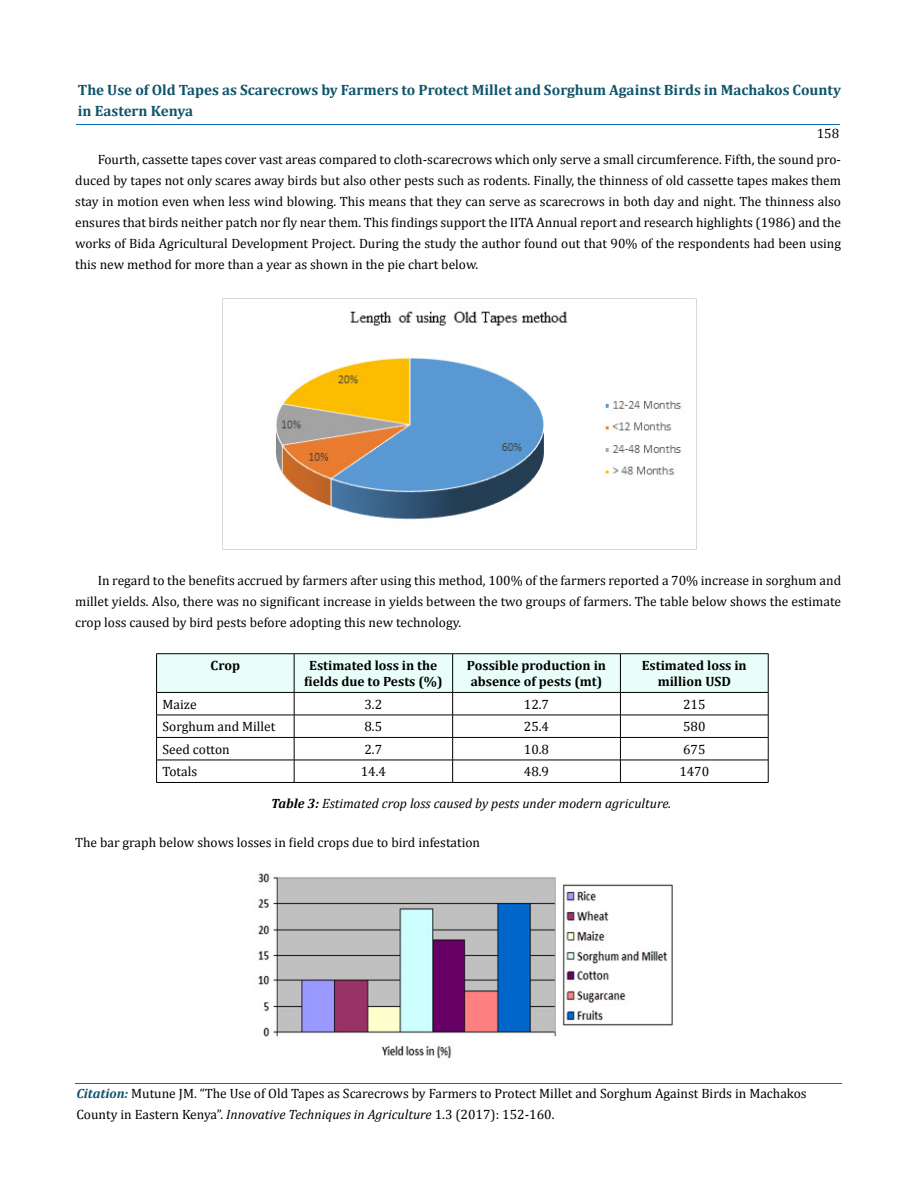
<style>
.page{position:relative;width:917px;height:1190px;background:#fff}
.page>*{position:absolute;margin:0;border:0;box-sizing:border-box;transform-origin:0 0}
.t1{font:700 15px/21px "Cambria";color:#0e546a}
.t2{font:13.5px/21px "Cambria";color:#000;text-align:justify}
.t3{font:700 13.5px/16.2px "Cambria";color:#000;text-align:center}
.t4{font:italic 13.5px "Cambria";color:#000}
.s1{font-weight:700}
.s2{font-weight:700;font-style:italic;font-size:13.35px;color:#0e546a}
.s3{font-style:italic}
</style>
<div class="page">
<hr style="left:76px;top:124px;width:764px;height:1px;background:#0d66b1">
<hr style="left:75px;top:1083px;width:766px;height:1px;background:#0d66b1">
<img style="left:222px;top:298px;width:474px;height:252px">
<div style="left:156px;top:653px;width:612px;height:39px;background:#e9fdf9"></div>
<hr style="left:156px;top:653px;width:138px;height:1px;background:#000">
<hr style="left:156px;top:654px;width:1px;height:38px;background:#000">
<hr style="left:294px;top:653px;width:158px;height:1px;background:#000">
<hr style="left:294px;top:654px;width:1px;height:38px;background:#000">
<hr style="left:452px;top:653px;width:168px;height:1px;background:#000">
<hr style="left:452px;top:654px;width:1px;height:38px;background:#000">
<hr style="left:620px;top:653px;width:148px;height:1px;background:#000">
<hr style="left:620px;top:654px;width:1px;height:38px;background:#000">
<hr style="left:768px;top:654px;width:1px;height:38px;background:#000">
<hr style="left:156px;top:692px;width:138px;height:1px;background:#000">
<hr style="left:294px;top:692px;width:158px;height:1px;background:#000">
<hr style="left:452px;top:692px;width:168px;height:1px;background:#000">
<hr style="left:620px;top:692px;width:148px;height:1px;background:#000">
<hr style="left:156px;top:714px;width:138px;height:1px;background:#000">
<hr style="left:294px;top:714px;width:158px;height:1px;background:#000">
<hr style="left:452px;top:714px;width:168px;height:1px;background:#000">
<hr style="left:620px;top:714px;width:148px;height:1px;background:#000">
<hr style="left:156px;top:737px;width:138px;height:1px;background:#000">
<hr style="left:294px;top:737px;width:158px;height:1px;background:#000">
<hr style="left:452px;top:737px;width:168px;height:1px;background:#000">
<hr style="left:620px;top:737px;width:148px;height:1px;background:#000">
<hr style="left:156px;top:759px;width:138px;height:1px;background:#000">
<svg style="left:156px;top:692px;width:1px;height:90px"></svg>
<hr style="left:294px;top:759px;width:158px;height:1px;background:#000">
<svg style="left:294px;top:692px;width:1px;height:90px"></svg>
<hr style="left:452px;top:759px;width:168px;height:1px;background:#000">
<svg style="left:452px;top:692px;width:1px;height:90px"></svg>
<hr style="left:620px;top:759px;width:148px;height:1px;background:#000">
<svg style="left:620px;top:692px;width:1px;height:90px"></svg>
<svg style="left:768px;top:692px;width:1px;height:90px"></svg>
<hr style="left:156px;top:782px;width:138px;height:1px;background:#000">
<hr style="left:294px;top:782px;width:158px;height:1px;background:#000">
<hr style="left:452px;top:782px;width:168px;height:1px;background:#000">
<hr style="left:620px;top:782px;width:148px;height:1px;background:#000">
<img style="left:257px;top:873px;width:416px;height:186px">
<p class="t1" style="left:78px;top:79px;width:764px">The Use of Old Tapes as Scarecrows by Farmers to Protect Millet and Sorghum Against Birds in Machakos County in Eastern Kenya</p>
<p class="t2" style="left:75px;top:149px;width:767px;text-indent:23px">Fourth, cassette tapes cover vast areas compared to cloth-scarecrows which only serve a small circumference. Fifth, the sound pro&shy;duced by tapes not only scares away birds but also other pests such as rodents. Finally, the thinness of old cassette tapes makes them stay in motion even when less wind blowing. This means that they can serve as scarecrows in both day and night. The thinness also ensures that birds neither patch nor fly near them. This findings support the IITA Annual report and research highlights (1986) and the works of Bida Agricultural Development Project. During the study the author found out that 90% of the respondents had been using this new method for more than a year as shown in the pie chart below.</p>
<p class="t2" style="left:816px;top:123px;width:24px">158</p>
<p class="t2" style="left:75px;top:569px;width:767px;text-indent:23px">In regard to the benefits accrued by farmers after using this method, 100% of the farmers reported a 70% increase in sorghum and millet yields. Also, there was no significant increase in yields between the two groups of farmers. The table below shows the estimate crop loss caused by bird pests before adopting this new technology.</p>
<p class="t3" style="left:210px;top:657px;width:31px">Crop</p>
<p class="t3" style="left:304px;top:657px;width:140px">Estimated loss in the fields due to Pests (%)</p>
<p class="t3" style="left:467px;top:657px;width:141px;text-align:left">Possible production in absence of pests (mt)</p>
<p class="t3" style="left:641px;top:657px;width:106px">Estimated loss in million USD</p>
<p class="t2" style="left:162px;top:693px;width:36px">Maize</p>
<p class="t2" style="left:364px;top:693px;width:19px">3.2</p>
<p class="t2" style="left:524px;top:693px;width:27px">12.7</p>
<p class="t2" style="left:683px;top:693px;width:24px">215</p>
<p class="t2" style="left:162px;top:716px;width:114px">Sorghum and Millet</p>
<p class="t2" style="left:364px;top:716px;width:19px">8.5</p>
<p class="t2" style="left:524px;top:716px;width:27px">25.4</p>
<p class="t2" style="left:683px;top:716px;width:24px">580</p>
<p class="t2" style="left:162px;top:738px;width:69px">Seed cotton</p>
<p class="t2" style="left:364px;top:738px;width:19px">2.7</p>
<p class="t2" style="left:524px;top:738px;width:27px">10.8</p>
<p class="t2" style="left:683px;top:738px;width:24px">675</p>
<p class="t2" style="left:162px;top:761px;width:36px">Totals</p>
<p class="t2" style="left:361px;top:761px;width:27px">14.4</p>
<p class="t2" style="left:524px;top:761px;width:27px">48.9</p>
<p class="t2" style="left:679px;top:761px;width:31px">1470</p>
<p class="t4" style="left:271px;top:795px;width:401px"><span class="s1">Table 3:</span> Estimated crop loss caused by pests under modern agriculture.</p>
<p class="t2" style="left:75px;top:832px;width:406px">The bar graph below shows losses in field crops due to bird infestation</p>
<p class="t2" style="left:76px;top:1083px;width:732px"><span class="s2">Citation:</span> Mutune JM. “The Use of Old Tapes as Scarecrows by Farmers to Protect Millet and Sorghum Against Birds in Machakos<br>County in Eastern Kenya”. <span class="s3">Innovative Techniques in Agriculture</span> 1.3 (2017): 152-160.</p>
</div>
